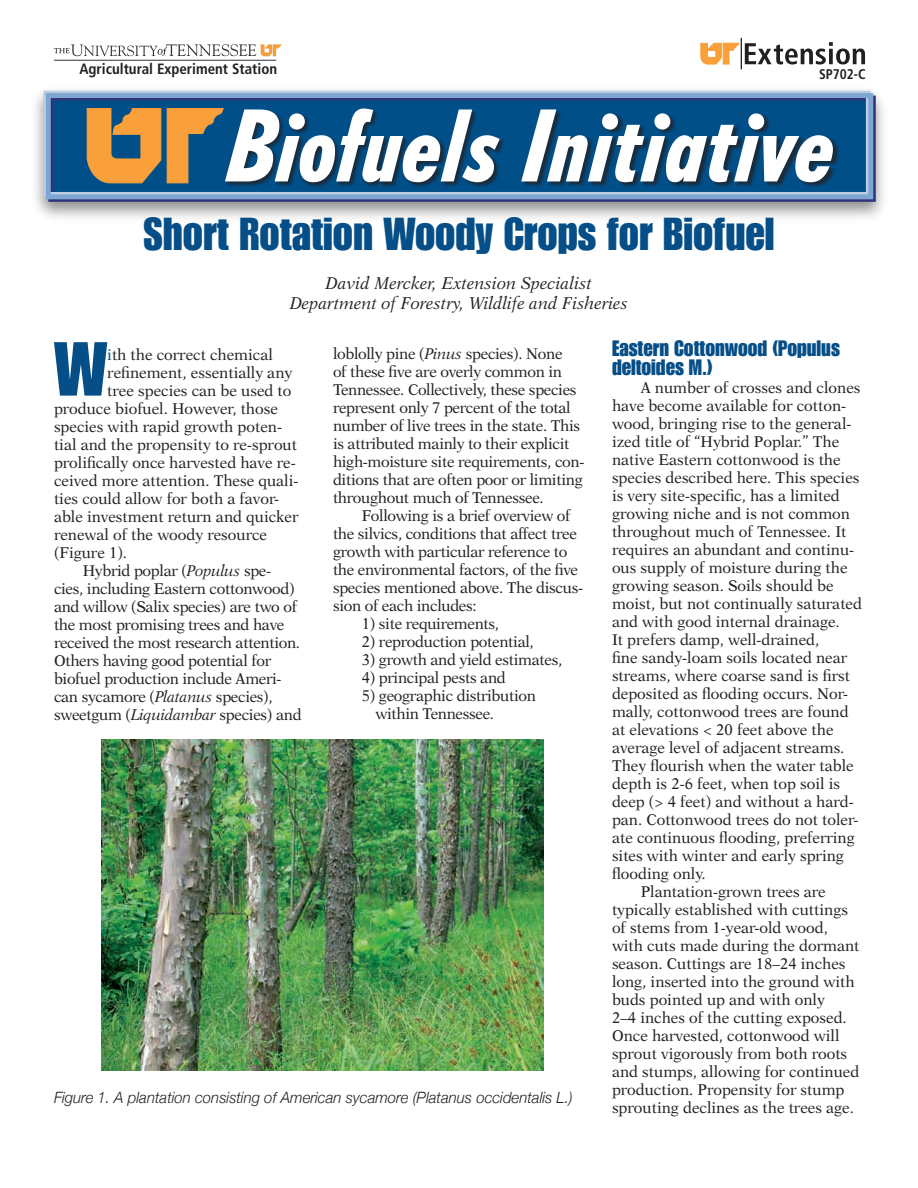
<style>
.page{position:relative;width:918px;height:1188px;background:#fff}
.page>*{position:absolute;margin:0;border:0;box-sizing:border-box;transform-origin:0 0}
.t1{font:italic 800 condensed 97.5px "Tempo Std";color:#fff}
.drop_cap{font:74.85px "Impact LT Std";color:#054e87;scale:.96 1}
.Heading_1{font:45.3px "Impact LT Std";color:#054e87;scale:.96 1}
.subhead{font:21.9px/19.5px "Impact LT Std";color:#054e87;scale:.96 1}
.t2{font:italic 17.1px "New Aster LT Std";color:#231f20;scale:.96 1}
.text{font:15.6px/18px "New Aster LT Std";color:#231f20;scale:.96 1}
.text-2{font:15.6px/18px "New Aster LT Std";letter-spacing:-.02em;color:#231f20;scale:.96 1}
.drop_cap-2{font:15.6px "New Aster LT Std";color:#231f20;scale:.96 1}
.cutline{font:italic 300 15.6px "Helvetica Neue";color:#231f20;scale:.96 1}
.t3{font:700 condensed 15px "Frutiger LT Std";color:#231f20}
.sp_number{font:700 condensed 14.1px "Frutiger LT Std";color:#231f20;scale:.96 1}
.s1{color:#054e87}
.s2{font-style:italic}
</style>
<div class="page">
<div style="left:27px;top:82px;width:865px;height:143px;background:#231f20;opacity:.5"></div>
<div style="left:48px;top:96px;width:823px;height:101px;background:#004f89"></div>
<div style="left:48px;top:96px;width:828px;height:106px;border:5px solid #303379"></div>
<div style="left:43px;top:91px;width:828px;height:106px;border:5px solid #bbcde2"></div>
<div style="left:46px;top:93px;width:827px;height:106px;border:5px solid #7da6d0"></div>
<svg style="left:745px;top:42px;width:120px;height:23px"></svg>
<svg style="left:701px;top:42px;width:38px;height:22px"></svg>
<hr style="left:741px;top:38px;width:1px;height:31px;background:#231f20">
<svg style="left:54px;top:44px;width:228px;height:12px"></svg>
<hr style="left:54px;top:60px;width:222px;height:1px;background:#323436">
<div style="left:225px;top:108px;width:615px;height:81px;background:#231f20;opacity:.75"></div>
<svg style="left:167px;top:108px;width:57px;height:75px"></svg>
<svg style="left:87px;top:108px;width:74px;height:75px"></svg>
<img style="left:102px;top:740px;width:441px;height:331px">
<p class="t3" style="left:79px;top:59px;width:199px">Agricultural Experiment Station</p>
<p class="sp_number" style="left:819px;top:66px;width:50px">SP702-C</p>
<p class="t1" style="left:228px;top:85px;width:609px">Biofuels Initiative</p>
<p class="Heading_1" style="left:144px;top:208px;width:659px">Short Rotation Woody Crops for Biofuel</p>
<p class="t2" style="left:326px;top:273px;width:279px">David Mercker, Extension Specialist</p>
<p class="t2" style="left:290px;top:293px;width:354px">Department of Forestry, Wildlife and Fisheries</p>
<p class="drop_cap" style="left:54px;top:326px;width:57px">W</p>
<p class="drop_cap-2" style="left:107px;top:345px;width:174px"><span class="s1">i</span>th the correct chemical</p>
<p class="subhead" style="left:612px;top:338px;width:239px">Eastern Cottonwood (Populus deltoides M.)</p>
<p class="text" style="left:612px;top:379px;width:262px;text-indent:29px">A number of crosses and clones have become available for cotton&shy;wood, bringing rise to the general&shy;ized title of “Hybrid Poplar.” The native Eastern cottonwood is the species described here. This species is very site-specific, has a limited growing niche and is not common throughout much of Tennessee. It requires an abundant and continu&shy;ous supply of moisture during the growing season. Soils should be moist, but not continually saturated and with good internal drainage.<br>It prefers damp, well-drained,<br>fine sandy-loam soils located near streams, where coarse sand is first deposited as flooding occurs. Nor&shy;mally, cottonwood trees are found at elevations &lt; 20 feet above the average level of adjacent streams.<br>They flourish when the water table depth is 2-6 feet, when top soil is deep (&gt; 4 feet) and without a hard&shy;pan. Cottonwood trees do not toler&shy;ate continuous flooding, preferring sites with winter and early spring flooding only.</p>
<p class="text" style="left:612px;top:883px;width:259px;text-indent:29px">Plantation-grown trees are typically established with cuttings of stems from 1-year-old wood, with cuts made during the dormant season. Cuttings are 18–24 inches long, inserted into the ground with buds pointed up and with only<br>2–4 inches of the cutting exposed.<br>Once harvested, cottonwood will sprout vigorously from both roots and stumps, allowing for continued production. Propensity for stump sprouting declines as the trees age.</p>
<p class="text-2" style="left:333px;top:345px;width:263px">loblolly pine (<span class="s2">Pinus</span> species). None<br>of these five are overly common in Tennessee. Collectively, these species represent only 7 percent of the total number of live trees in the state. This is attributed mainly to their explicit high-moisture site requirements, con&shy;ditions that are often poor or limiting throughout much of Tennessee.</p>
<p class="text-2" style="left:333px;top:507px;width:262px;text-indent:29px">Following is a brief overview of the silvics, conditions that affect tree growth with particular reference to the environmental factors, of the five species mentioned above. The discus&shy;sion of each includes:</p>
<p class="text-2" style="left:362px;top:615px;width:145px">1) site requirements,</p>
<p class="text-2" style="left:362px;top:633px;width:181px">2) reproduction potential,</p>
<p class="text-2" style="left:362px;top:651px;width:210px">3) growth and yield estimates,</p>
<p class="text-2" style="left:362px;top:669px;width:151px">4) principal pests and</p>
<p class="text-2" style="left:376px;top:687px;width:169px;text-indent:-14px">5) geographic distribution within Tennessee.</p>
<p class="drop_cap-2" style="left:107px;top:363px;width:194px">refinement, essentially any</p>
<p class="drop_cap-2" style="left:107px;top:381px;width:193px">tree species can be used to</p>
<p class="drop_cap-2" style="left:54px;top:399px;width:235px">produce biofuel. However, those</p>
<p class="drop_cap-2" style="left:54px;top:417px;width:239px">species with rapid growth poten-</p>
<p class="drop_cap-2" style="left:54px;top:435px;width:255px">tial and the propensity to re-sprout</p>
<p class="drop_cap-2" style="left:54px;top:453px;width:253px">prolifically once harvested have re-</p>
<p class="drop_cap-2" style="left:54px;top:471px;width:256px">ceived more attention. These quali-</p>
<p class="drop_cap-2" style="left:54px;top:489px;width:236px">ties could allow for both a favor-</p>
<p class="drop_cap-2" style="left:54px;top:507px;width:256px">able investment return and quicker</p>
<p class="drop_cap-2" style="left:54px;top:525px;width:223px">renewal of the woody resource</p>
<p class="drop_cap-2" style="left:54px;top:543px;width:78px">(Figure 1).</p>
<p class="text-2" style="left:54px;top:561px;width:259px;text-indent:29px">Hybrid poplar (<span class="s2">Populus</span> spe&shy;cies, including Eastern cottonwood) and willow (Salix species) are two of the most promising trees and have received the most research attention.<br>Others having good potential for biofuel production include Ameri&shy;can sycamore (<span class="s2">Platanus</span> species), sweetgum (<span class="s2">Liquidambar</span> species) and</p>
<p class="cutline" style="left:54px;top:1089px;width:542px">Figure 1. A plantation consisting of American sycamore (Platanus occidentalis L.)</p>
</div>
